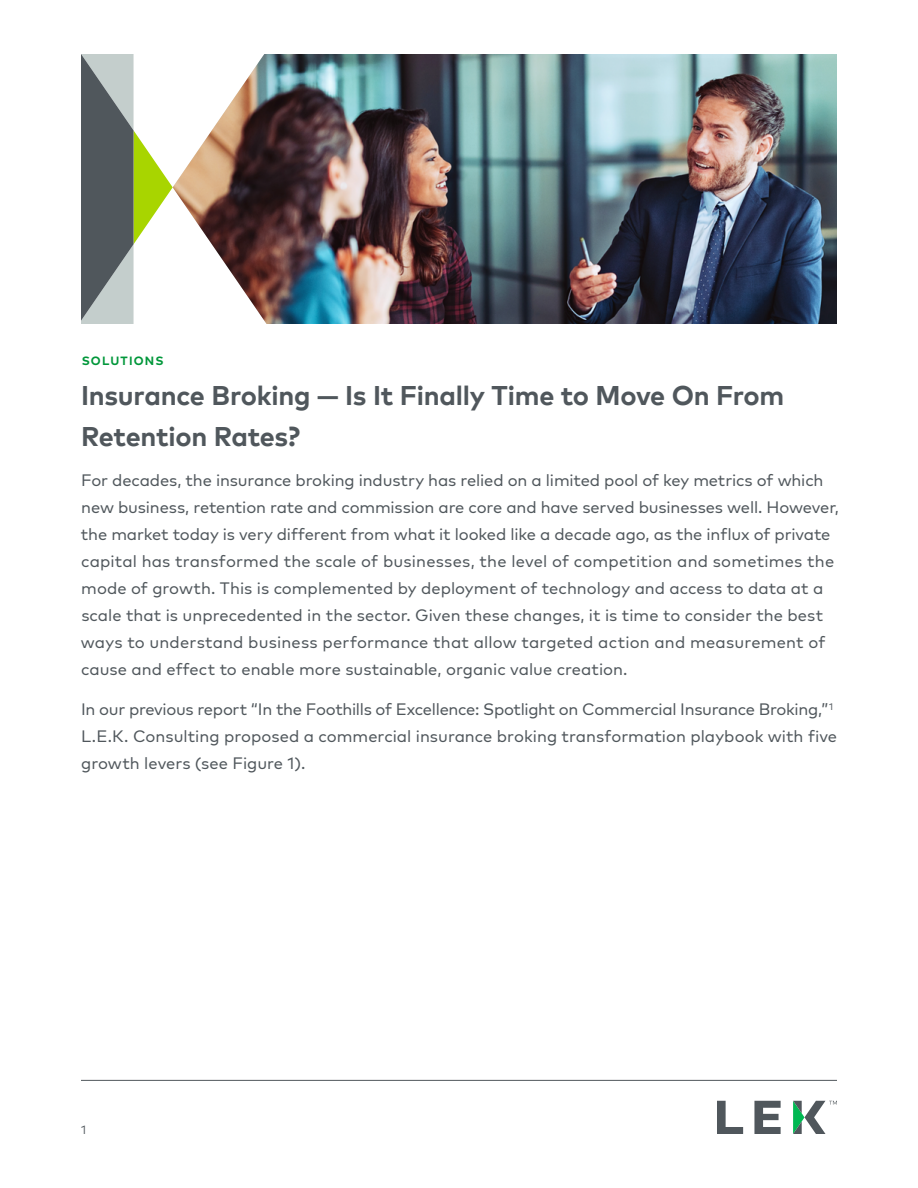
<style>
.page{position:relative;width:918px;height:1188px;background:#fff}
.page>*{position:absolute;margin:0;border:0;box-sizing:border-box;transform-origin:0 0}
.t1{font:700 27px/40.5px "Mark Pro";letter-spacing:-.01em;color:#50575c}
.t2{font:16.5px/27px "Mark Pro";color:#50575c}
.t3{font:700 12px "Mark Pro";letter-spacing:.095em;color:#00973a}
.t4{font:12px "Mark Pro";color:#50575c}
</style>
<div class="page">
<hr style="left:81px;top:1080px;width:756px;height:1px;background:#50575c">
<img style="left:173px;top:54px;width:664px;height:270px">
<svg style="left:81px;top:54px;width:92px;height:270px"></svg>
<svg style="left:717px;top:1101px;width:120px;height:33px"></svg>
<p class="t3" style="left:82px;top:353px;width:83px">SOLUTIONS</p>
<h1 class="t1" style="left:81px;top:373px;width:705px">Insurance Broking — Is It Finally Time to Move On From<br>Retention Rates?</h1>
<p class="t2" style="left:81px;top:465px;width:760px">For decades, the insurance broking industry has relied on a limited pool of key metrics of which new business, retention rate and commission are core and have served businesses well. However, the market today is very different from what it looked like a decade ago, as the influx of private capital has transformed the scale of businesses, the level of competition and sometimes the mode of growth. This is complemented by deployment of technology and access to data at a scale that is unprecedented in the sector. Given these changes, it is time to consider the best ways to understand business performance that allow targeted action and measurement of cause and effect to enable more sustainable, organic value creation.</p>
<p class="t2" style="left:81px;top:695px;width:758px">In our previous report “In the Foothills of Excellence: Spotlight on Commercial Insurance Broking,”<sup>1<br></sup>L.E.K. Consulting proposed a commercial insurance broking transformation playbook with five growth levers (see Figure 1).</p>
<p class="t4" style="left:81px;top:1121px;width:7px">1</p>
</div>
